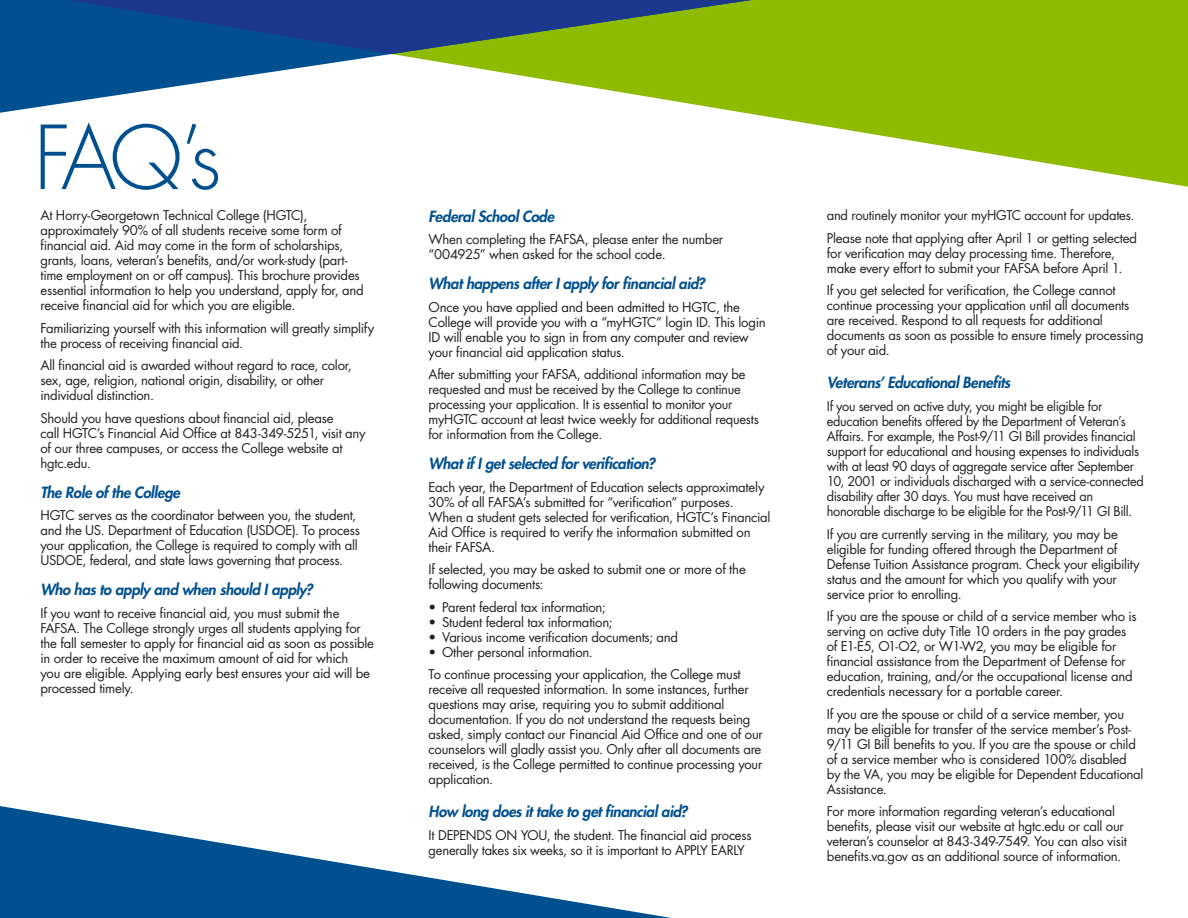
<style>
.page{position:relative;width:1188px;height:918px;background:#fff}
.page>*{position:absolute;margin:0;border:0;box-sizing:border-box;transform-origin:0 0}
.t1{font:300 85.5px "Futura Std";color:#005090}
.t2{font:italic 800 15px "Futura Std";letter-spacing:-.025em;color:#005090}
.t3{font:13.2px/15px "Futura Std";letter-spacing:-.02em;color:#231f20}
</style>
<div class="page">
<svg style="left:746px;top:0;width:442px;height:187px;fill:#8dbb00"></svg>
<svg style="left:0;top:806px;width:671px;height:112px"></svg>
<svg style="left:0;top:0;width:751px;height:113px"></svg>
<svg style="left:67px;top:0;width:684px;height:54px;background:#315f69"></svg>
<h1 class="t1" style="left:34px;top:106px;width:189px">FAQ’s</h1>
<p class="t3" style="left:40px;top:208px;width:325px">At Horry-Georgetown Technical College (HGTC), approximately 90% of all students receive some form of financial aid. Aid may come in the form of scholarships, grants, loans, veteran’s benefits, and/or work-study (part&shy;time employment on or off campus). This brochure provides essential information to help you understand, apply for, and receive financial aid for which you are eligible.</p>
<p class="t3" style="left:40px;top:320px;width:335px">Familiarizing yourself with this information will greatly simplify the process of receiving financial aid.</p>
<p class="t3" style="left:40px;top:358px;width:313px">All financial aid is awarded without regard to race, color, sex, age, religion, national origin, disability, or other individual distinction.</p>
<p class="t3" style="left:40px;top:410px;width:327px">Should you have questions about financial aid, please<br>call HGTC’s Financial Aid Office at 843-349-5251, visit any of our three campuses, or access the College website at hgtc.edu.</p>
<p class="t2" style="left:40px;top:483px;width:141px">The Role of the College</p>
<p class="t3" style="left:40px;top:508px;width:321px">HGTC serves as the coordinator between you, the student, and the US. Department of Education (USDOE). To process your application, the College is required to comply with all USDOE, federal, and state laws governing that process.</p>
<p class="t2" style="left:40px;top:580px;width:274px">Who has to apply and when should I apply?</p>
<p class="t3" style="left:40px;top:605px;width:335px">If you want to receive financial aid, you must submit the FAFSA. The College strongly urges all students applying for the fall semester to apply for financial aid as soon as possible in order to receive the maximum amount of aid for which<br>you are eligible. Applying early best ensures your aid will be processed timely.</p>
<p class="t2" style="left:429px;top:207px;width:127px">Federal School Code</p>
<p class="t3" style="left:429px;top:232px;width:296px">When completing the FAFSA, please enter the number “004925” when asked for the school code.</p>
<p class="t2" style="left:429px;top:274px;width:278px">What happens after I apply for financial aid?</p>
<p class="t3" style="left:429px;top:299px;width:339px">Once you have applied and been admitted to HGTC, the College will provide you with a “myHGTC” login ID. This login ID will enable you to sign in from any computer and review your financial aid application status.</p>
<p class="t3" style="left:429px;top:367px;width:332px">After submitting your FAFSA, additional information may be requested and must be received by the College to continue processing your application. It is essential to monitor your myHGTC account at least twice weekly for additional requests for information from the College.</p>
<p class="t2" style="left:429px;top:454px;width:228px">What if I get selected for verification?</p>
<p class="t3" style="left:429px;top:479px;width:343px">Each year, the Department of Education selects approximately 30% of all FAFSA’s submitted for “verification” purposes.<br>When a student gets selected for verification, HGTC’s Financial Aid Office is required to verify the information submitted on their FAFSA.</p>
<p class="t3" style="left:429px;top:562px;width:319px">If selected, you may be asked to submit one or more of the following documents:</p>
<p class="t3" style="left:429px;top:599px;width:179px">• Parent federal tax information;</p>
<p class="t3" style="left:429px;top:614px;width:185px">• Student federal tax information;</p>
<p class="t3" style="left:429px;top:629px;width:251px">• Various income verification documents; and</p>
<p class="t3" style="left:429px;top:641px;width:314px;line-height:22.5px">• Other personal information.<br>To continue processing your application, the College must</p>
<p class="t3" style="left:429px;top:682px;width:336px">receive all requested information. In some instances, further questions may arise, requiring you to submit additional documentation. If you do not understand the requests being asked, simply contact our Financial Aid Office and one of our counselors will gladly assist you. Only after all documents are received, is the College permitted to continue processing your application.</p>
<p class="t2" style="left:429px;top:802px;width:261px">How long does it take to get financial aid?</p>
<p class="t3" style="left:429px;top:827px;width:325px">It DEPENDS ON YOU, the student. The financial aid process generally takes six weeks, so it is important to APPLY EARLY</p>
<p class="t3" style="left:827px;top:204px;width:312px;line-height:22.5px">and routinely monitor your myHGTC account for updates.<br>Please note that applying after April 1 or getting selected</p>
<p class="t3" style="left:827px;top:245px;width:297px">for verification may delay processing time. Therefore, make every effort to submit your FAFSA before April 1.</p>
<p class="t3" style="left:827px;top:283px;width:318px">If you get selected for verification, the College cannot continue processing your application until all documents are received. Respond to all requests for additional documents as soon as possible to ensure timely processing of your aid.</p>
<p class="t2" style="left:827px;top:373px;width:185px">Veterans’ Educational Benefits</p>
<p class="t3" style="left:827px;top:399px;width:318px">If you served on active duty, you might be eligible for education benefits offered by the Department of Veteran’s Affairs. For example, the Post-9/11 GI Bill provides financial support for educational and housing expenses to individuals with at least 90 days of aggregate service after September 10, 2001 or individuals discharged with a service-connected disability after 30 days. You must have received an honorable discharge to be eligible for the Post-9/11 GI Bill.</p>
<p class="t3" style="left:827px;top:526px;width:314px">If you are currently serving in the military, you may be eligible for funding offered through the Department of Defense Tuition Assistance program. Check your eligibility status and the amount for which you qualify with your service prior to enrolling.</p>
<p class="t3" style="left:827px;top:609px;width:311px">If you are the spouse or child of a service member who is serving on active duty Title 10 orders in the pay grades of E1-E5, O1-O2, or W1-W2, you may be eligible for financial assistance from the Department of Defense for education, training, and/or the occupational license and credentials necessary for a portable career.</p>
<p class="t3" style="left:827px;top:706px;width:318px">If you are the spouse or child of a service member, you may be eligible for transfer of the service member’s Post-9/11 GI Bill benefits to you. If you are the spouse or child of a service member who is considered 100% disabled by the VA, you may be eligible for Dependent Educational Assistance.</p>
<p class="t3" style="left:827px;top:804px;width:302px">For more information regarding veteran’s educational benefits, please visit our website at hgtc.edu or call our veteran’s counselor at 843-349-7549. You can also visit benefits.va.gov as an additional source of information.</p>
</div>
